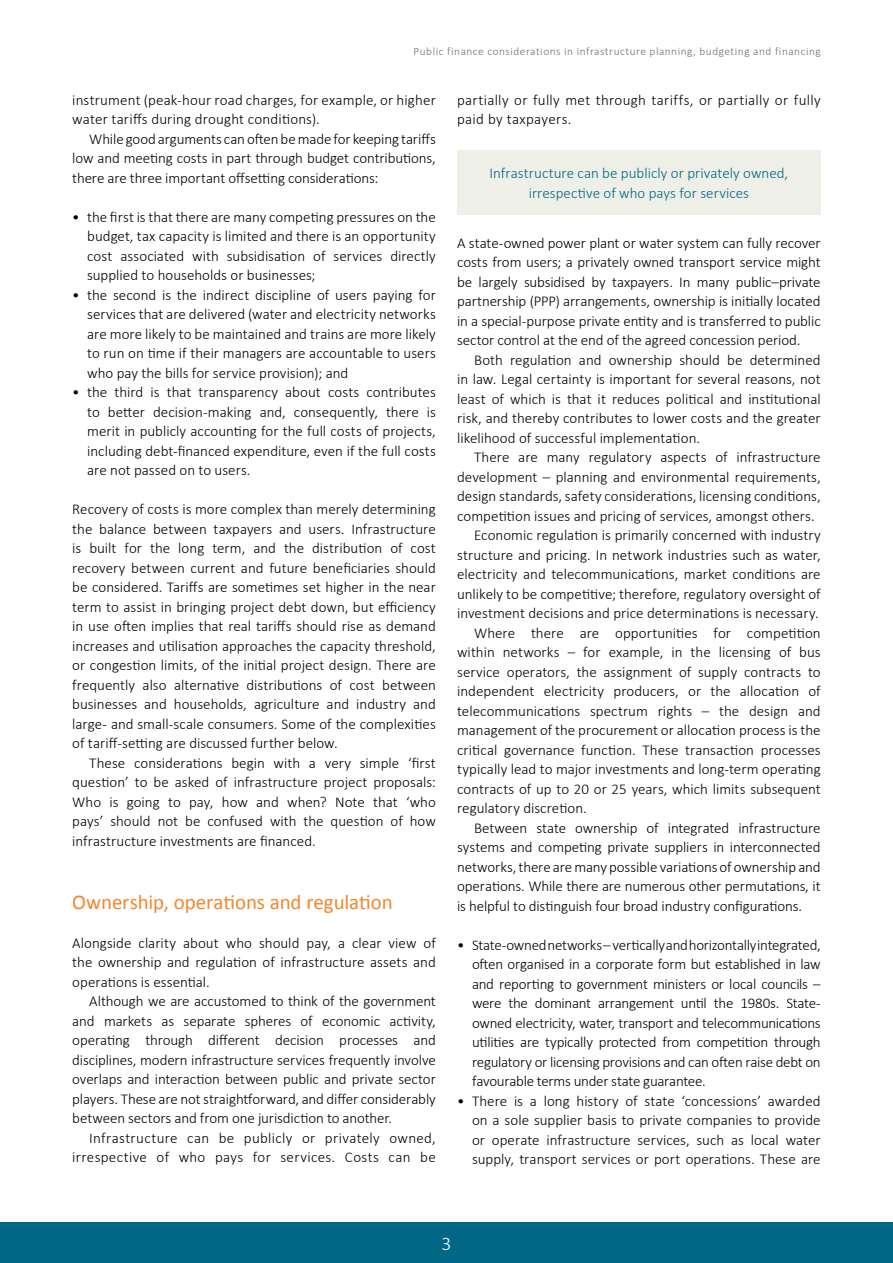
<style>
.page{position:relative;width:893px;height:1263px;background:#fff}
.page>*{position:absolute;margin:0;border:0;box-sizing:border-box;transform-origin:0 0}
.t1{font:21px "Calibri";letter-spacing:-.005em;color:#f6862b}
.t2{font:300 19.5px "Calibri";color:#fff}
.t3{font:300 15px/19.5px "Calibri";color:#000;text-align:justify}
.t4{font:300 15px/19.5px "Calibri";letter-spacing:.025em;color:#000;text-align:right}
.t5{font:300 15px/19.5px "Calibri";color:#006886;text-align:center}
.t6{font:300 15px/19.5px "Calibri";letter-spacing:.02em;color:#000}
.t7{font:300 11.25px "Calibri";letter-spacing:.05em;color:#6d6e71}
</style>
<div class="page">
<div style="left:0;top:1222px;width:893px;height:41px;background:#006886"></div>
<div style="left:457px;top:150px;width:364px;height:65px;background:#eeefe6"></div>
<p class="t7" style="left:414px;top:44px;width:409px">Public finance considerations in infrastructure planning, budgeting and financing</p>
<p class="t3" style="left:72px;top:89px;width:365px">instrument (peak-hour road charges, for example, or higher water tariffs during drought conditions).</p>
<p class="t3" style="left:72px;top:128px;width:365px;text-indent:17px">While good arguments can often be made for keeping tariffs low and meeting costs in part through budget contributions, there are three important offsetting considerations:</p>
<p class="t3" style="left:87px;top:206px;width:350px;text-indent:-15px">• the first is that there are many competing pressures on the budget, tax capacity is limited and there is an opportunity cost associated with subsidisation of services directly supplied to households or businesses;</p>
<p class="t3" style="left:87px;top:284px;width:350px;text-indent:-15px">• the second is the indirect discipline of users paying for services that are delivered (water and electricity networks are more likely to be maintained and trains are more likely to run on time if their managers are accountable to users who pay the bills for service provision); and</p>
<p class="t3" style="left:87px;top:382px;width:350px;text-indent:-15px">• the third is that transparency about costs contributes to better decision-making and, consequently, there is merit in publicly accounting for the full costs of projects, including debt-financed expenditure, even if the full costs are not passed on to users.</p>
<p class="t3" style="left:72px;top:499px;width:365px">Recovery of costs is more complex than merely determining the balance between taxpayers and users. Infrastructure is built for the long term, and the distribution of cost recovery between current and future beneficiaries should be considered. Tariffs are sometimes set higher in the near term to assist in bringing project debt down, but efficiency in use often implies that real tariffs should rise as demand increases and utilisation approaches the capacity threshold, or congestion limits, of the initial project design. There are frequently also alternative distributions of cost between businesses and households, agriculture and industry and large- and small-scale consumers. Some of the complexities of tariff-setting are discussed further below.</p>
<p class="t3" style="left:72px;top:752px;width:365px;text-indent:17px">These considerations begin with a very simple ‘first question’ to be asked of infrastructure project proposals:<br>Who is going to pay, how and when? Note that ‘who pays’ should not be confused with the question of how infrastructure investments are financed.</p>
<h1 class="t1" style="left:72px;top:889px;width:322px">Ownership, operations and regulation</h1>
<p class="t3" style="left:72px;top:932px;width:365px">Alongside clarity about who should pay, a clear view of the ownership and regulation of infrastructure assets and operations is essential.</p>
<p class="t3" style="left:72px;top:991px;width:365px;text-indent:17px">Although we are accustomed to think of the government and markets as separate spheres of economic activity, operating through different decision processes and disciplines, modern infrastructure services frequently involve overlaps and interaction between public and private sector players. These are not straightforward, and differ considerably between sectors and from one jurisdiction to another.</p>
<p class="t4" style="left:72px;top:1127px;width:365px">Infrastructure can be publicly or privately owned, irrespective of who pays for services. Costs can be</p>
<p class="t6" style="left:457px;top:89px;width:365px">partially or fully met through tariffs, or partially or fully paid by taxpayers.</p>
<p class="t5" style="left:490px;top:163px;width:300px">Infrastructure can be publicly or privately owned, irrespective of who pays for services</p>
<p class="t3" style="left:457px;top:232px;width:365px">A state-owned power plant or water system can fully recover costs from users; a privately owned transport service might be largely subsidised by taxpayers. In many public–private partnership (PPP) arrangements, ownership is initially located in a special-purpose private entity and is transferred to public sector control at the end of the agreed concession period.</p>
<p class="t3" style="left:457px;top:349px;width:365px;text-indent:17px">Both regulation and ownership should be determined in law. Legal certainty is important for several reasons, not least of which is that it reduces political and institutional risk, and thereby contributes to lower costs and the greater likelihood of successful implementation.</p>
<p class="t3" style="left:474px;top:447px;width:348px">There are many regulatory aspects of infrastructure</p>
<p class="t3" style="left:457px;top:466px;width:365px">development – planning and environmental requirements,</p>
<p class="t3" style="left:457px;top:486px;width:365px">design standards, safety considerations, licensing conditions,</p>
<p class="t3" style="left:457px;top:505px;width:359px">competition issues and pricing of services, amongst others.</p>
<p class="t3" style="left:474px;top:525px;width:348px">Economic regulation is primarily concerned with industry</p>
<p class="t3" style="left:457px;top:544px;width:365px">structure and pricing. In network industries such as water,</p>
<p class="t3" style="left:457px;top:564px;width:365px">electricity and telecommunications, market conditions are</p>
<p class="t3" style="left:457px;top:583px;width:365px">unlikely to be competitive; therefore, regulatory oversight of</p>
<p class="t3" style="left:457px;top:603px;width:363px">investment decisions and price determinations is necessary.</p>
<p class="t3" style="left:474px;top:622px;width:348px">Where there are opportunities for competition</p>
<p class="t3" style="left:457px;top:642px;width:365px">within networks – for example, in the licensing of bus</p>
<p class="t3" style="left:457px;top:661px;width:365px">service operators, the assignment of supply contracts to</p>
<p class="t3" style="left:457px;top:681px;width:365px">independent electricity producers, or the allocation of</p>
<p class="t3" style="left:457px;top:700px;width:365px">telecommunications spectrum rights – the design and</p>
<p class="t3" style="left:457px;top:720px;width:365px">management of the procurement or allocation process is the</p>
<p class="t3" style="left:457px;top:739px;width:365px">critical governance function. These transaction processes</p>
<p class="t3" style="left:457px;top:759px;width:365px">typically lead to major investments and long-term operating</p>
<p class="t3" style="left:457px;top:778px;width:365px">contracts of up to 20 or 25 years, which limits subsequent</p>
<p class="t3" style="left:457px;top:798px;width:131px">regulatory discretion.</p>
<p class="t3" style="left:474px;top:817px;width:348px">Between state ownership of integrated infrastructure</p>
<p class="t3" style="left:457px;top:837px;width:365px">systems and competing private suppliers in interconnected</p>
<p class="t3" style="left:457px;top:856px;width:365px">networks, there are many possible variations of ownership and</p>
<p class="t3" style="left:457px;top:876px;width:365px">operations. While there are numerous other permutations, it</p>
<p class="t3" style="left:457px;top:895px;width:347px">is helpful to distinguish four broad industry configurations.</p>
<p class="t3" style="left:472px;top:934px;width:350px;text-indent:-15px">• State-owned networks – vertically and horizontally integrated, often organised in a corporate form but established in law and reporting to government ministers or local councils – were the dominant arrangement until the 1980s. State&shy;owned electricity, water, transport and telecommunications utilities are typically protected from competition through regulatory or licensing provisions and can often raise debt on favourable terms under state guarantee.</p>
<p class="t3" style="left:472px;top:1090px;width:350px;text-indent:-15px">• There is a long history of state ‘concessions’ awarded on a sole supplier basis to private companies to provide or operate infrastructure services, such as local water supply, transport services or port operations. These are</p>
<h2 class="t2" style="left:442px;top:1231px;width:11px">3</h2>
</div>
